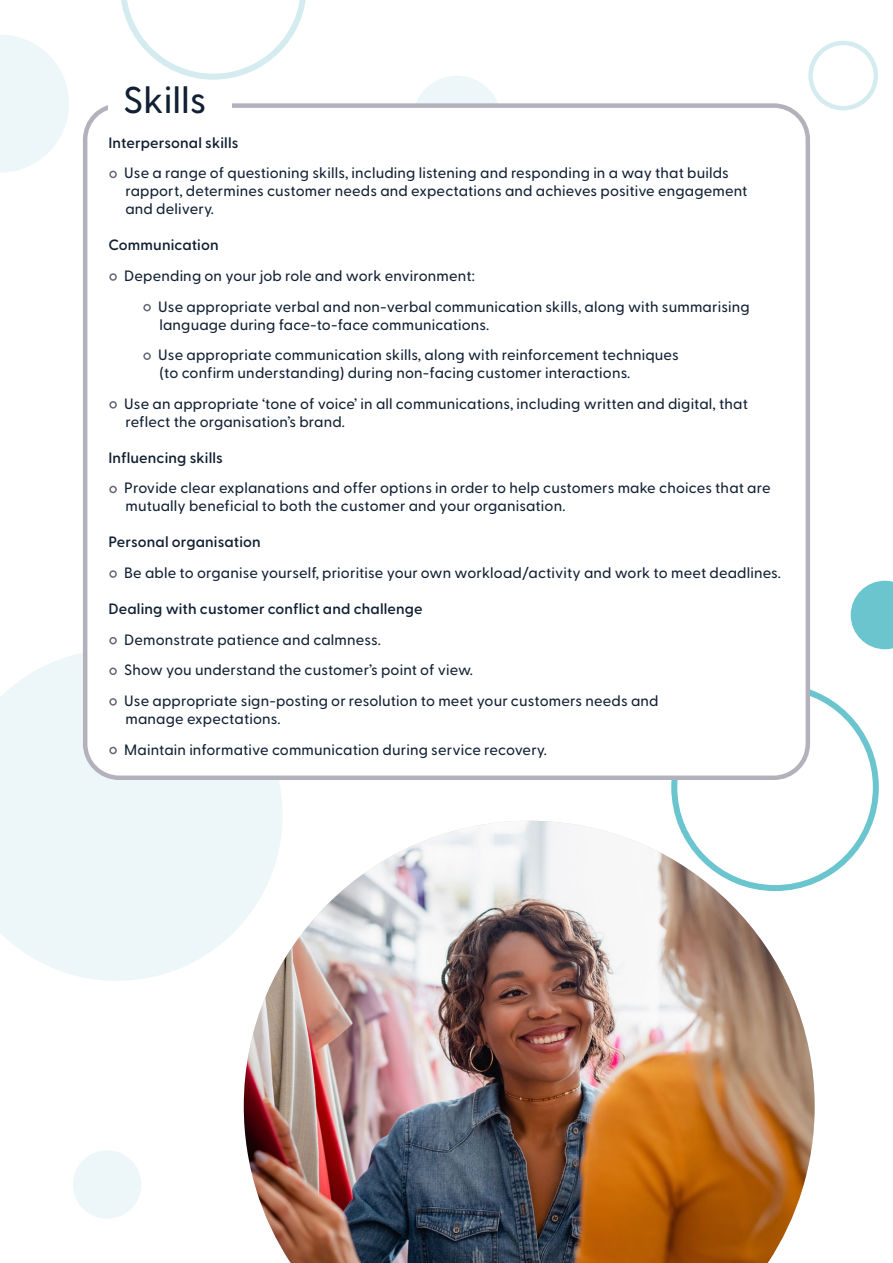
<style>
.page{position:relative;width:893px;height:1263px;background:#fff}
.page>*{position:absolute;margin:0;border:0;box-sizing:border-box;transform-origin:0 0}
.t1{font:500 37.35px "Greycliff CF";color:#112033}
.t2{font:500 15px/18px "Greycliff CF";letter-spacing:.01em;color:#112033}
.t3{font:600 15px "Greycliff CF";letter-spacing:.01em;color:#112033}
.s1{font-weight:800;font-size:25.5px;color:#666779}
</style>
<div class="page">
<img style="left:244px;top:821px;width:571px;height:442px">
<svg style="left:0;top:35px;width:69px;height:138px"></svg>
<svg style="left:0;top:653px;width:283px;height:328px;background:#eff7f9"></svg>
<div style="left:671px;top:683px;width:208px;height:208px;border:6px solid #6bc5cf;border-radius:50%"></div>
<svg style="left:851px;top:581px;width:42px;height:68px"></svg>
<div style="left:73px;top:1150px;width:68px;height:69px;background:#edf7f9;border-radius:50%"></div>
<div style="left:808px;top:41px;width:70px;height:69px;border:4px solid #d4ecf0;border-radius:50%"></div>
<svg style="left:121px;top:0;width:185px;height:80px"></svg>
<div style="left:412px;top:76px;width:89px;height:88px;background:#edf7f9;border-radius:50%"></div>
<div style="left:85px;top:106px;width:723px;height:672px;background:#fff;border-radius:34px"></div>
<div style="left:83px;top:103px;width:727px;height:677px;border:4px solid #b3b1bc;border-radius:34px"></div>
<div style="left:108px;top:91px;width:124px;height:25px;background:#fff"></div>
<h1 class="t1" style="left:123px;top:72px;width:85px">Skills</h1>
<p class="t3" style="left:108px;top:131px;width:132px">Interpersonal skills</p>
<p class="t2" style="left:125px;top:163px;width:623px;text-indent:-17px"><span class="s1">•</span> Use a range of questioning skills, including listening and responding in a way that builds rapport, determines customer needs and expectations and achieves positive engagement and delivery.</p>
<p class="t3" style="left:108px;top:234px;width:112px">Communication</p>
<p class="t2" style="left:108px;top:266px;width:368px"><span class="s1">•</span> Depending on your job role and work environment:</p>
<p class="t2" style="left:159px;top:296px;width:592px;text-indent:-17px"><span class="s1">•</span> Use appropriate verbal and non-verbal communication skills, along with summarising language during face-to-face communications.</p>
<p class="t2" style="left:159px;top:345px;width:521px;text-indent:-17px"><span class="s1">•</span> Use appropriate communication skills, along with reinforcement techniques (to confirm understanding) during non-facing customer interactions.</p>
<p class="t2" style="left:125px;top:394px;width:624px;text-indent:-17px"><span class="s1">•</span> Use an appropriate ‘tone of voice’ in all communications, including written and digital, that reflect the organisation’s brand.</p>
<p class="t3" style="left:108px;top:446px;width:116px">Influencing skills</p>
<p class="t2" style="left:125px;top:478px;width:647px;text-indent:-17px"><span class="s1">•</span> Provide clear explanations and offer options in order to help customers make choices that are mutually beneficial to both the customer and your organisation.</p>
<p class="t3" style="left:108px;top:531px;width:154px">Personal organisation</p>
<p class="t2" style="left:108px;top:563px;width:674px"><span class="s1">•</span> Be able to organise yourself, prioritise your own workload/activity and work to meet deadlines.</p>
<p class="t3" style="left:108px;top:597px;width:316px">Dealing with customer conflict and challenge</p>
<p class="t2" style="left:108px;top:629px;width:274px"><span class="s1">•</span> Demonstrate patience and calmness.</p>
<p class="t2" style="left:108px;top:660px;width:366px"><span class="s1">•</span> Show you understand the customer’s point of view.</p>
<p class="t2" style="left:125px;top:691px;width:535px;text-indent:-17px"><span class="s1">•</span> Use appropriate sign-posting or resolution to meet your customers needs and manage expectations.</p>
<p class="t2" style="left:108px;top:739px;width:440px"><span class="s1">•</span> Maintain informative communication during service recovery.</p>
</div>
